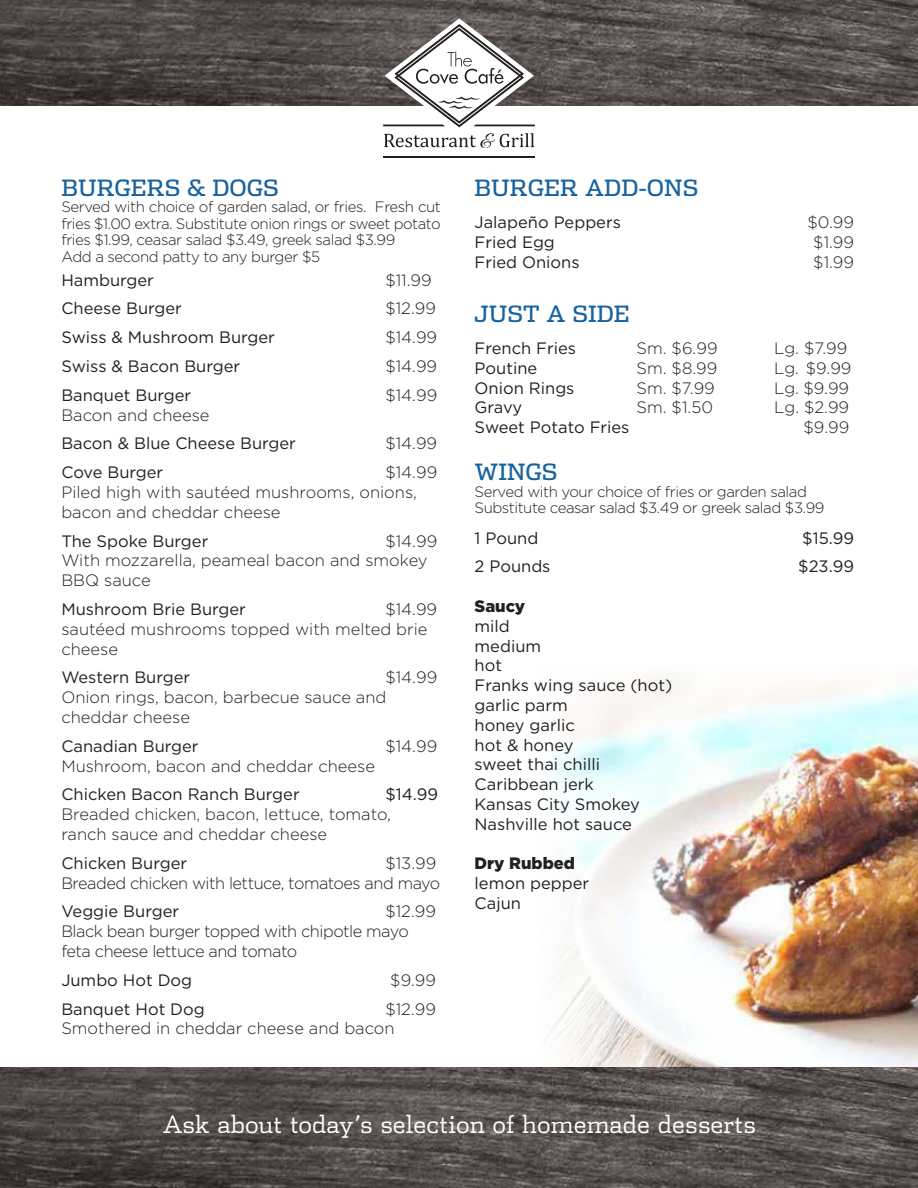
<style>
.page{position:relative;width:918px;height:1188px;background:#fff}
.page>*{position:absolute;margin:0;border:0;box-sizing:border-box;transform-origin:0 0}
.t1{font:300 24px "Dispatch";color:#fff}
.t2{font:22.5px "Dispatch";color:#17639f}
.t3{font:300 16.5px/19.8px "Gotham";color:#231f20}
.t4{font:16.5px/19.8px "Gotham";color:#231f20}
.t5{font:300 16.5px/19.8px "Gotham";letter-spacing:-.03em;color:#231f20;text-align:right}
.t6{font:900 16.5px "Gotham";color:#231f20}
.t7{font:300 15px/16.5px "Gotham";letter-spacing:-.03em;color:#231f20}
</style>
<div class="page">
<img style="left:713px;top:743px;width:205px;height:325px">
<svg style="left:535px;top:743px;width:178px;height:325px"></svg>
<svg style="left:580px;top:678px;width:338px;height:65px"></svg>
<svg style="left:0;top:0;width:918px;height:106px;background:#544c4a"></svg>
<svg style="left:0;top:1068px;width:918px;height:120px;background:#554d4b"></svg>
<hr style="left:383px;top:156px;width:152px;height:2px;background:#231f20">
<svg style="left:383px;top:18px;width:152px;height:130px"></svg>
<h2 class="t2" style="left:61px;top:172px;width:219px">BURGERS &amp; DOGS</h2>
<p class="t7" style="left:61px;top:198px;width:381px">Served with choice of garden salad, or fries. Fresh cut fries $1.00 extra. Substitute onion rings or sweet potato fries $1.99, ceasar salad $3.49, greek salad $3.99<br>Add a second patty to any burger $5</p>
<p class="t4" style="left:61px;top:270px;width:94px">Hamburger</p>
<p class="t3" style="left:385px;top:269px;width:48px">$11.99</p>
<p class="t4" style="left:61px;top:298px;width:122px">Cheese Burger</p>
<p class="t3" style="left:385px;top:298px;width:52px">$12.99</p>
<p class="t4" style="left:61px;top:327px;width:215px">Swiss &amp; Mushroom Burger</p>
<p class="t3" style="left:385px;top:327px;width:53px">$14.99</p>
<p class="t4" style="left:61px;top:356px;width:180px">Swiss &amp; Bacon Burger</p>
<p class="t3" style="left:385px;top:356px;width:53px">$14.99</p>
<p class="t4" style="left:61px;top:385px;width:131px">Banquet Burger</p>
<p class="t3" style="left:385px;top:385px;width:53px">$14.99</p>
<p class="t3" style="left:61px;top:404px;width:150px">Bacon and cheese</p>
<p class="t4" style="left:61px;top:433px;width:236px">Bacon &amp; Blue Cheese Burger</p>
<p class="t3" style="left:385px;top:433px;width:53px">$14.99</p>
<p class="t4" style="left:61px;top:462px;width:103px">Cove Burger</p>
<p class="t3" style="left:61px;top:462px;width:377px;text-indent:324px">$14.99<br>Piled high with sautéed mushrooms, onions, bacon and cheddar cheese</p>
<p class="t4" style="left:61px;top:531px;width:148px">The Spoke Burger</p>
<p class="t3" style="left:61px;top:530px;width:377px;text-indent:324px">$14.99<br>With mozzarella, peameal bacon and smokey<br>BBQ sauce</p>
<p class="t4" style="left:61px;top:599px;width:186px">Mushroom Brie Burger</p>
<p class="t3" style="left:61px;top:599px;width:377px;text-indent:324px">$14.99 sautéed mushrooms topped with melted brie cheese</p>
<p class="t4" style="left:61px;top:667px;width:130px">Western Burger</p>
<p class="t3" style="left:61px;top:667px;width:377px;text-indent:324px">$14.99<br>Onion rings, bacon, barbecue sauce and cheddar cheese</p>
<p class="t4" style="left:61px;top:736px;width:139px">Canadian Burger</p>
<p class="t3" style="left:385px;top:736px;width:53px">$14.99</p>
<p class="t3" style="left:61px;top:755px;width:315px">Mushroom, bacon and cheddar cheese</p>
<p class="t4" style="left:61px;top:784px;width:240px">Chicken Bacon Ranch Burger</p>
<p class="t4" style="left:385px;top:784px;width:54px">$14.99</p>
<p class="t3" style="left:61px;top:804px;width:331px">Breaded chicken, bacon, lettuce, tomato, ranch sauce and cheddar cheese</p>
<p class="t4" style="left:61px;top:853px;width:127px">Chicken Burger</p>
<p class="t5" style="left:61px;top:853px;width:380px">$13.99<br>Breaded chicken with lettuce, tomatoes and mayo</p>
<p class="t4" style="left:61px;top:901px;width:119px">Veggie Burger</p>
<p class="t5" style="left:61px;top:901px;width:376px;text-align:left;text-indent:324px">$12.99<br>Black bean burger topped with chipotle mayo feta cheese lettuce and tomato</p>
<p class="t4" style="left:61px;top:970px;width:132px">Jumbo Hot Dog</p>
<p class="t3" style="left:390px;top:970px;width:47px">$9.99</p>
<p class="t4" style="left:61px;top:999px;width:145px">Banquet Hot Dog</p>
<p class="t3" style="left:61px;top:998px;width:376px;text-indent:324px">$12.99<br>Smothered in cheddar cheese and bacon</p>
<h2 class="t2" style="left:475px;top:172px;width:225px">BURGER ADD-ONS</h2>
<p class="t4" style="left:475px;top:212px;width:148px">Jalapeño Peppers</p>
<p class="t3" style="left:807px;top:212px;width:48px">$0.99</p>
<p class="t4" style="left:475px;top:232px;width:82px">Fried Egg</p>
<p class="t3" style="left:813px;top:232px;width:42px">$1.99</p>
<p class="t4" style="left:475px;top:252px;width:107px">Fried Onions</p>
<p class="t3" style="left:813px;top:251px;width:42px">$1.99</p>
<h2 class="t2" style="left:475px;top:298px;width:157px">JUST A SIDE</h2>
<p class="t4" style="left:475px;top:338px;width:103px">French Fries</p>
<p class="t3" style="left:637px;top:338px;width:82px">Sm. $6.99</p>
<p class="t3" style="left:774px;top:338px;width:75px">Lg. $7.99</p>
<p class="t4" style="left:475px;top:358px;width:64px">Poutine</p>
<p class="t3" style="left:637px;top:358px;width:82px">Sm. $8.99</p>
<p class="t3" style="left:774px;top:358px;width:79px">Lg. $9.99</p>
<p class="t4" style="left:475px;top:378px;width:101px">Onion Rings</p>
<p class="t3" style="left:637px;top:377px;width:80px">Sm. $7.99</p>
<p class="t3" style="left:774px;top:377px;width:76px">Lg. $9.99</p>
<p class="t4" style="left:475px;top:397px;width:49px">Gravy</p>
<p class="t3" style="left:637px;top:397px;width:78px">Sm. $1.50</p>
<p class="t3" style="left:774px;top:397px;width:76px">Lg. $2.99</p>
<p class="t4" style="left:475px;top:417px;width:156px">Sweet Potato Fries</p>
<p class="t3" style="left:804px;top:417px;width:47px">$9.99</p>
<h2 class="t2" style="left:475px;top:457px;width:84px">WINGS</h2>
<p class="t7" style="left:475px;top:483px;width:351px">Served with your choice of fries or garden salad<br>Substitute ceasar salad $3.49 or greek salad $3.99</p>
<p class="t4" style="left:475px;top:528px;width:65px">1 Pound</p>
<p class="t4" style="left:802px;top:528px;width:53px">$15.99</p>
<p class="t4" style="left:475px;top:556px;width:77px">2 Pounds</p>
<p class="t4" style="left:798px;top:556px;width:57px">$23.99</p>
<p class="t6" style="left:475px;top:595px;width:52px">Saucy</p>
<p class="t4" style="left:475px;top:616px;width:199px">mild<br>medium<br>hot<br>Franks wing sauce (hot) garlic parm<br>honey garlic<br>hot &amp; honey<br>sweet thai chilli<br>Caribbean jerk<br>Kansas City Smokey<br>Nashville hot sauce</p>
<p class="t6" style="left:475px;top:852px;width:102px">Dry Rubbed</p>
<p class="t4" style="left:475px;top:873px;width:116px">lemon pepper<br>Cajun</p>
<h1 class="t1" style="left:163px;top:1109px;width:595px">Ask about today’s selection of homemade desserts</h1>
</div>
